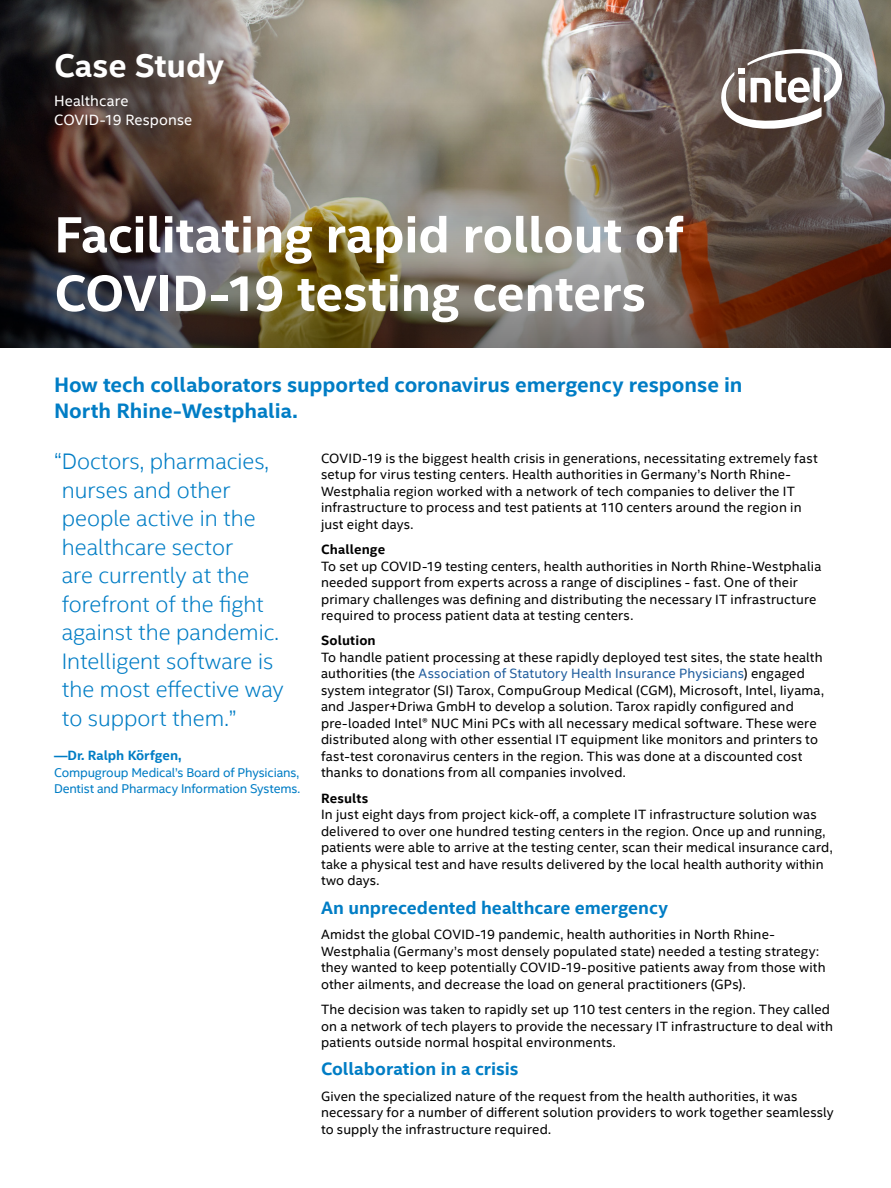
<style>
.page{position:relative;width:891px;height:1188px;background:#fff}
.page>*{position:absolute;margin:0;border:0;box-sizing:border-box;transform-origin:0 0}
.t1{font:700 51px/58.5px "Intel Clear";letter-spacing:-.01em;color:#fff}
.t2{font:700 33px "Intel Clear";color:#fff}
.t3{font:300 22.5px/28.5px "Intel Clear";color:#007dc5}
.t4{font:700 21px/25.2px "Intel Clear";color:#007dc5}
.t5{font:700 18px "Intel Clear";color:#007dc5}
.t6{font:15px/19.2px "Intel Clear";letter-spacing:.005em;color:#fff}
.t7{font:13.5px/16.5px "Intel Clear";letter-spacing:.01em;color:#000}
.t8{font:700 13.5px "Intel Clear";letter-spacing:.01em;color:#000}
.t9{font:700 13.5px "Intel Clear";color:#007dc5}
.t10{font:12.75px/16.5px "Intel Clear";letter-spacing:-.01em;color:#007dc5}
.s1{color:#215e9e}
</style>
<div class="page">
<img style="left:427px;top:0;width:464px;height:87px">
<img style="left:0;top:87px;width:891px;height:261px">
<img style="left:0;top:0;width:427px;height:268px">
<svg style="left:719px;top:48px;width:126px;height:83px"></svg>
<h2 class="t2" style="left:54px;top:42px;width:172px">Case Study</h2>
<p class="t6" style="left:54px;top:91px;width:139px">Healthcare<br>COVID-19 Response</p>
<h1 class="t1" style="left:54px;top:204px;width:630px">Facilitating rapid rollout of<br>COVID-19 testing centers</h1>
<h3 class="t4" style="left:54px;top:372px;width:690px">How tech collaborators supported coronavirus emergency response in<br>North Rhine-Westphalia.</h3>
<h3 class="t3" style="left:62px;top:446px;width:223px;text-indent:-8px">“Doctors, pharmacies, nurses and other people active in the healthcare sector<br>are currently at the forefront of the fight against the pandemic.<br>Intelligent software is the most effective way to support them.”</h3>
<p class="t9" style="left:54px;top:746px;width:129px">—Dr. Ralph Körfgen,</p>
<p class="t10" style="left:54px;top:764px;width:248px">Compugroup Medical’s Board of Physicians,<br>Dentist and Pharmacy Information Systems.</p>
<p class="t7" style="left:321px;top:449px;width:498px">COVID-19 is the biggest health crisis in generations, necessitating extremely fast setup for virus testing centers. Health authorities in Germany’s North Rhine-Westphalia region worked with a network of tech companies to deliver the IT infrastructure to process and test patients at 110 centers around the region in just eight days.</p>
<p class="t8" style="left:321px;top:540px;width:66px">Challenge</p>
<p class="t7" style="left:321px;top:557px;width:502px">To set up COVID-19 testing centers, health authorities in North Rhine-Westphalia needed support from experts across a range of disciplines - fast. One of their primary challenges was defining and distributing the necessary IT infrastructure required to process patient data at testing centers.</p>
<p class="t8" style="left:321px;top:631px;width:56px">Solution</p>
<p class="t7" style="left:321px;top:649px;width:505px">To handle patient processing at these rapidly deployed test sites, the state health authorities (the <span class="s1">Association of Statutory Health Insurance Physicians</span>) engaged system integrator (SI) Tarox, CompuGroup Medical (CGM), Microsoft, Intel, Iiyama, and Jasper+Driwa GmbH to develop a solution. Tarox rapidly configured and pre-loaded Intel® NUC Mini PCs with all necessary medical software. These were distributed along with other essential IT equipment like monitors and printers to fast-test coronavirus centers in the region. This was done at a discounted cost thanks to donations from all companies involved.</p>
<p class="t8" style="left:321px;top:789px;width:49px">Results</p>
<p class="t7" style="left:321px;top:806px;width:513px">In just eight days from project kick-off, a complete IT infrastructure solution was delivered to over one hundred testing centers in the region. Once up and running, patients were able to arrive at the testing center, scan their medical insurance card, take a physical test and have results delivered by the local health authority within two days.</p>
<h3 class="t5" style="left:321px;top:895px;width:348px">An unprecedented healthcare emergency</h3>
<p class="t7" style="left:321px;top:926px;width:506px">Amidst the global COVID-19 pandemic, health authorities in North Rhine-Westphalia (Germany’s most densely populated state) needed a testing strategy: they wanted to keep potentially COVID-19-positive patients away from those with other ailments, and decrease the load on general practitioners (GPs).</p>
<p class="t7" style="left:321px;top:1001px;width:513px">The decision was taken to rapidly set up 110 test centers in the region. They called on a network of tech players to provide the necessary IT infrastructure to deal with patients outside normal hospital environments.</p>
<h3 class="t5" style="left:321px;top:1057px;width:199px">Collaboration in a crisis</h3>
<p class="t7" style="left:321px;top:1088px;width:514px">Given the specialized nature of the request from the health authorities, it was necessary for a number of different solution providers to work together seamlessly to supply the infrastructure required.</p>
</div>
